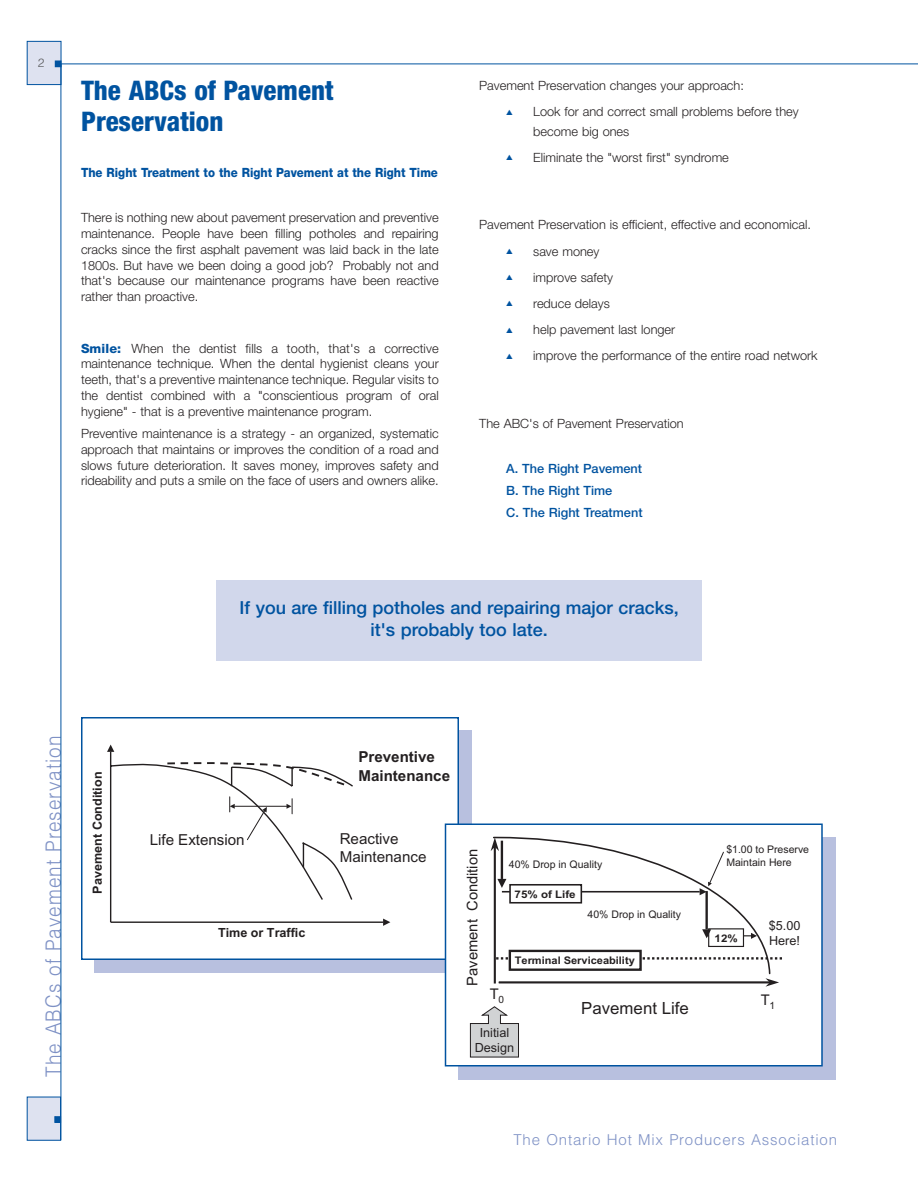
<style>
.page{position:relative;width:918px;height:1188px;background:#fff}
.page>*{position:absolute;margin:0;border:0;box-sizing:border-box;transform-origin:0 0}
.t1{font:800 condensed 27px/30.8px "Helvetica Neue";color:#0053a0}
.t2{font:300 21px "Helvetica";letter-spacing:.055em;color:#7e91c5;scale:.9 1}
.t3{font:500 18px/21.6px "Helvetica Neue";color:#0053a0;text-align:center}
.t4{font:16.8px "Arial";color:#231f20}
.t5{font:15.15px/18.1px "Arial";color:#231f20}
.t6{font:700 15.15px/18.1px "Arial";color:#231f20}
.t7{font:300 15px "Helvetica";letter-spacing:.055em;color:#7e91c5}
.t8{font:14.7px "Arial";color:#231f20}
.t9{font:300 12.75px/15.8px "Helvetica Neue";color:#231f20;text-align:justify}
.t10{font:500 12.75px/22.5px "Helvetica Neue";color:#0053a0}
.t11{font:800 12.75px "Helvetica Neue";color:#0053a0;scale:.9 1}
.t12{font:700 12.6px "Arial";color:#231f20}
.t13{font:12.6px/15.1px "Arial";color:#231f20;text-align:center}
.t14{font:300 12px "Helvetica";color:#58595b}
.t15{font:10.5px/12.6px "Arial";color:#231f20}
.t16{font:700 10.5px "Arial";color:#231f20;scale:1.05 1}
.t17{font:700 10.5px "Arial";color:#231f20;scale:1.1 1}
.s1{font-weight:800;color:#0053a0}
.s2{color:#0053a0}
</style>
<div class="page">
<div style="left:27px;top:41px;width:34px;height:44px;background:#dee2f0"></div>
<div style="left:27px;top:41px;width:34px;height:44px;border:1px solid #0053a0"></div>
<svg style="left:55px;top:61px;width:6px;height:6px"></svg>
<hr style="left:61px;top:64px;width:857px;height:1px;background:#0053a0">
<div style="left:27px;top:1097px;width:34px;height:43px;background:#dee2f0"></div>
<div style="left:55px;top:1116px;width:6px;height:7px;border:1px solid #0053a0"></div>
<hr style="left:61px;top:64px;width:1px;height:1076px;background:#0053a0">
<div style="left:216px;top:580px;width:486px;height:81px;background:#d1d7eb"></div>
<div style="left:94px;top:730px;width:378px;height:244px;background:#b8c0df"></div>
<div style="left:82px;top:718px;width:376px;height:241px;background:#fff"></div>
<hr style="left:111px;top:922px;width:272px;height:1px;background:#231f20">
<svg style="left:383px;top:919px;width:7px;height:7px"></svg>
<svg style="left:107px;top:745px;width:248px;height:178px"></svg>
<div style="left:81px;top:717px;width:378px;height:243px;border:2px solid #0053a0"></div>
<div style="left:458px;top:837px;width:378px;height:243px;background:#b8c0df"></div>
<div style="left:446px;top:824px;width:376px;height:242px;background:#fff"></div>
<svg style="left:470px;top:1006px;width:49px;height:51px"></svg>
<svg style="left:491px;top:836px;width:291px;height:151px"></svg>
<div style="left:445px;top:824px;width:378px;height:242px;border:2px solid #0053a0"></div>
<p class="t14" style="left:38px;top:59px;width:8px">2</p>
<h1 class="t1" style="left:81px;top:78px;width:254px">The ABCs of Pavement<br>Preservation</h1>
<p class="t11" style="left:81px;top:168px;width:398px">The Right Treatment to the Right Pavement at the Right Time</p>
<p class="t9" style="left:81px;top:211px;width:359px">There is nothing new about pavement preservation and preventive maintenance. People have been filling potholes and repairing cracks since the first asphalt pavement was laid back in the late 1800s. But have we been doing a good job? Probably not and that's because our maintenance programs have been reactive rather than proactive.</p>
<p class="t9" style="left:81px;top:341px;width:359px"><span class="s1">Smile:</span> When the dentist fills a tooth, that's a corrective maintenance technique. When the dental hygienist cleans your teeth, that's a preventive maintenance technique. Regular visits to the dentist combined with a "conscientious program of oral hygiene" - that is a preventive maintenance program.</p>
<p class="t9" style="left:81px;top:427px;width:359px">Preventive maintenance is a strategy - an organized, systematic approach that maintains or improves the condition of a road and slows future deterioration. It saves money, improves safety and rideability and puts a smile on the face of users and owners alike.</p>
<p class="t9" style="left:479px;top:79px;width:266px">Pavement Preservation changes your approach:</p>
<p class="t9" style="left:533px;top:103px;width:267px;line-height:19.5px;text-indent:-27px"><span class="s2">▲</span> Look for and correct small problems before they become big ones</p>
<p class="t9" style="left:506px;top:151px;width:224px"><span class="s2">▲</span> Eliminate the "worst first" syndrome</p>
<p class="t9" style="left:479px;top:218px;width:333px">Pavement Preservation is efficient, effective and economical.</p>
<p class="t9" style="left:506px;top:244px;width:95px"><span class="s2">▲</span> save money</p>
<p class="t9" style="left:506px;top:270px;width:108px"><span class="s2">▲</span> improve safety</p>
<p class="t9" style="left:506px;top:297px;width:105px"><span class="s2">▲</span> reduce delays</p>
<p class="t9" style="left:506px;top:323px;width:171px"><span class="s2">▲</span> help pavement last longer</p>
<p class="t9" style="left:506px;top:349px;width:313px"><span class="s2">▲</span> improve the performance of the entire road network</p>
<p class="t9" style="left:479px;top:416px;width:206px">The ABC's of Pavement Preservation</p>
<p class="t10" style="left:506px;top:458px;width:138px">A. The Right Pavement<br>B. The Right Time<br>C. The Right Treatment</p>
<h3 class="t3" style="left:240px;top:598px;width:441px">If you are filling potholes and repairing major cracks, it's probably too late.</h3>
<h2 class="t2" style="left:46px;top:1077px;width:380px;rotate:-90deg">The ABCs of Pavement Preservation</h2>
<p class="t12" style="left:93px;top:894px;width:123px;rotate:-90deg">Pavement Condition</p>
<p class="t5" style="left:150px;top:832px;width:96px">Life Extension</p>
<p class="t12" style="left:218px;top:929px;width:89px">Time or Traffic</p>
<p class="t6" style="left:358px;top:750px;width:93px">Preventive<br>Maintenance</p>
<p class="t5" style="left:340px;top:831px;width:88px">Reactive<br>Maintenance</p>
<p class="t15" style="left:726px;top:845px;width:84px">$1.00 to Preserve<br>Maintain Here</p>
<p class="t8" style="left:467px;top:986px;width:138px;rotate:-90deg">Pavement Condition</p>
<p class="t15" style="left:509px;top:860px;width:95px">40% Drop in Quality</p>
<p class="t15" style="left:588px;top:909px;width:95px">40% Drop in Quality</p>
<p class="t17" style="left:515px;top:890px;width:57px">75% of Life</p>
<p class="t13" style="left:769px;top:920px;width:33px;text-align:left">$5.00<br>Here!</p>
<p class="t17" style="left:715px;top:934px;width:23px">12%</p>
<p class="t16" style="left:515px;top:957px;width:116px">Terminal Serviceability</p>
<h3 class="t4" style="left:581px;top:1002px;width:109px">Pavement Life</h3>
<p class="t8" style="left:490px;top:989px;width:16px">T<sub>0</sub></p>
<p class="t8" style="left:761px;top:995px;width:16px">T<sub>1</sub></p>
<p class="t13" style="left:475px;top:1026px;width:41px">Initial<br>Design</p>
<p class="t7" style="left:513px;top:1134px;width:325px">The Ontario Hot Mix Producers Association</p>
</div>
